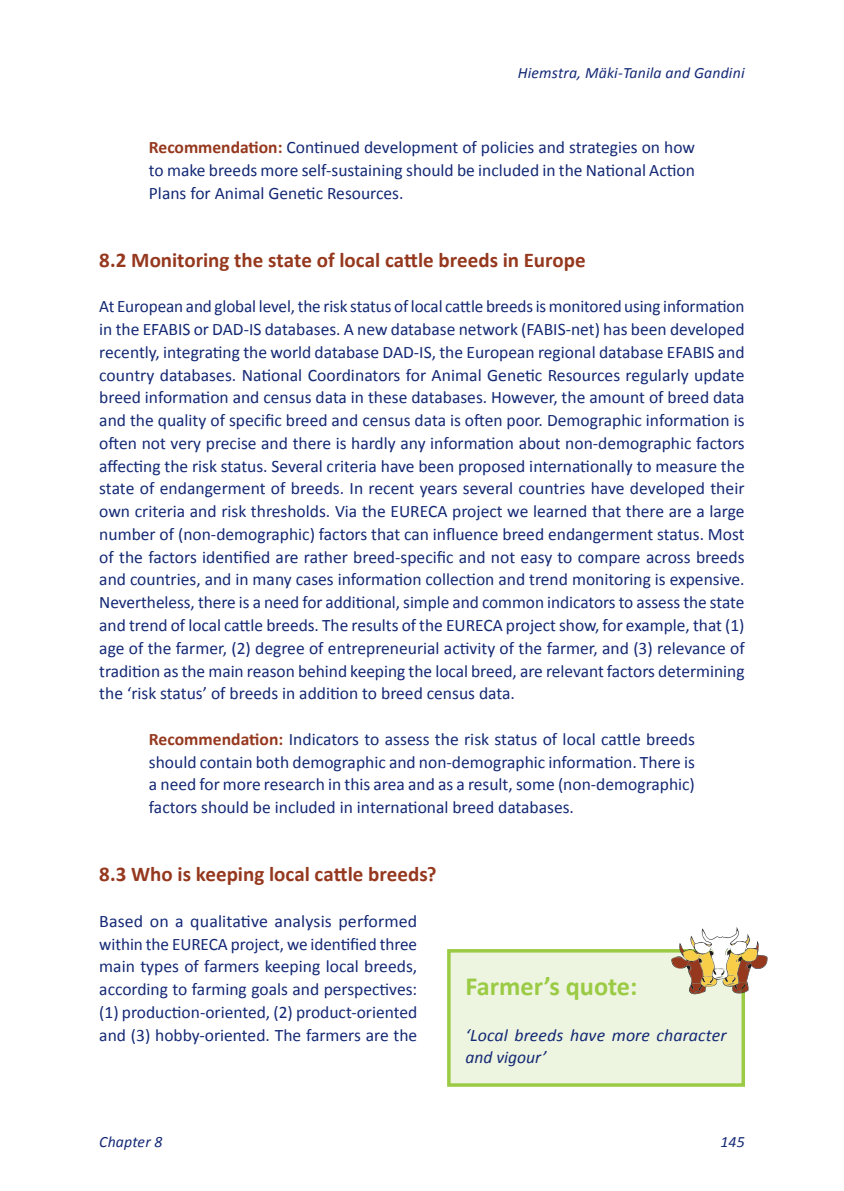
<style>
.page{position:relative;width:844px;height:1191px;background:#fff}
.page>*{position:absolute;margin:0;border:0;box-sizing:border-box;transform-origin:0 0}
.citaat_of_farmer{font:700 26.25px "Calibri";color:#9bcb44}
.kop_2{font:700 21px "Calibri";color:#95381e}
.recomm{font:17.5px/22.8px "Calibri";color:#142975;text-align:justify}
.citaat{font:italic 17.5px/22.8px "Calibri";letter-spacing:.005em;color:#142975}
.Voettekst{font:italic 15.75px "Calibri";letter-spacing:.01em;color:#142975}
.s1{font-weight:700;color:#95381e}
</style>
<div class="page">
<div style="left:449px;top:950px;width:294px;height:135px;background:#edf5e0"></div>
<div style="left:447px;top:949px;width:297px;height:137px;border:4px solid #9bcb44"></div>
<svg style="left:670px;top:927px;width:98px;height:69px"></svg>
<p class="Voettekst" style="left:517px;top:63px;width:228px">Hiemstra, Mäki-Tanila and Gandini</p>
<p class="recomm" style="left:149px;top:135px;width:547px"><span class="s1">Recommendation:</span> Continued development of policies and strategies on how to make breeds more self-sustaining should be included in the National Action Plans for Animal Genetic Resources.</p>
<p class="kop_2" style="left:99px;top:247px;width:488px">8.2 Monitoring the state of local cattle breeds in Europe</p>
<p class="recomm" style="left:99px;top:294px;width:646px">At European and global level, the risk status of local cattle breeds is monitored using information in the EFABIS or DAD-IS databases. A new database network (FABIS-net) has been developed recently, integrating the world database DAD-IS, the European regional database EFABIS and country databases. National Coordinators for Animal Genetic Resources regularly update breed information and census data in these databases. However, the amount of breed data and the quality of specific breed and census data is often poor. Demographic information is often not very precise and there is hardly any information about non-demographic factors affecting the risk status. Several criteria have been proposed internationally to measure the state of endangerment of breeds. In recent years several countries have developed their own criteria and risk thresholds. Via the EURECA project we learned that there are a large number of (non-demographic) factors that can influence breed endangerment status. Most of the factors identified are rather breed-specific and not easy to compare across breeds and countries, and in many cases information collection and trend monitoring is expensive.<br>Nevertheless, there is a need for additional, simple and common indicators to assess the state and trend of local cattle breeds. The results of the EURECA project show, for example, that (1) age of the farmer, (2) degree of entrepreneurial activity of the farmer, and (3) relevance of tradition as the main reason behind keeping the local breed, are relevant factors determining the ‘risk status’ of breeds in addition to breed census data.</p>
<p class="recomm" style="left:149px;top:727px;width:547px"><span class="s1">Recommendation:</span> Indicators to assess the risk status of local cattle breeds should contain both demographic and non-demographic information. There is a need for more research in this area and as a result, some (non-demographic) factors should be included in international breed databases.</p>
<p class="kop_2" style="left:99px;top:861px;width:338px">8.3 Who is keeping local cattle breeds?</p>
<p class="recomm" style="left:99px;top:909px;width:319px">Based on a qualitative analysis performed within the EURECA project, we identified three main types of farmers keeping local breeds, according to farming goals and perspectives: (1) production-oriented, (2) product-oriented and (3) hobby-oriented. The farmers are the</p>
<p class="citaat_of_farmer" style="left:465px;top:970px;width:173px">Farmer’s quote:</p>
<p class="citaat" style="left:465px;top:1022px;width:262px">‘Local breeds have more character and vigour’</p>
<p class="Voettekst" style="left:99px;top:1132px;width:65px">Chapter 8</p>
<p class="Voettekst" style="left:720px;top:1132px;width:26px">145</p>
</div>
